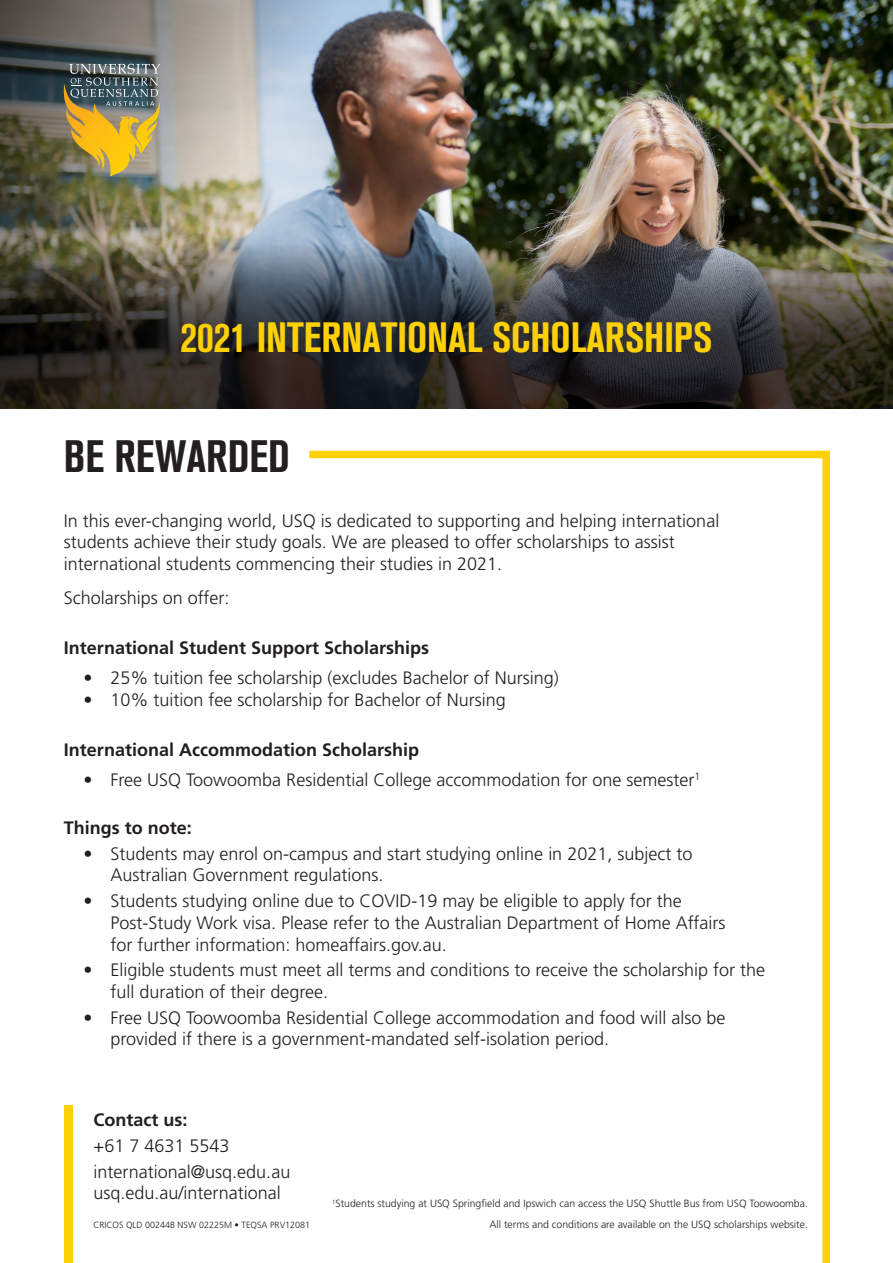
<style>
.page{position:relative;width:893px;height:1263px;background:#fff}
.page>*{position:absolute;margin:0;border:0;box-sizing:border-box;transform-origin:0 0}
.Heading_2{font:700 condensed 45px "Akzidenz Grotesk BQ";color:#231f20}
.t1{font:700 condensed 42px "Akzidenz Grotesk BQ";color:#fed006}
.Contact_us_text{font:300 18px/21.6px "Frutiger LT Std";color:#231f20}
.Table_Text{font:700 18px "Frutiger LT Std";color:#231f20}
.t2{font:300 10.5px "Frutiger LT Std";color:#231f20}
.CRICOS{font:300 9px "Frutiger LT Std";color:#231f20}
</style>
<div class="page">
<div style="left:309px;top:451px;width:520px;height:7px;background:#fed006"></div>
<img style="left:446px;top:0;width:447px;height:243px">
<img style="left:0;top:0;width:446px;height:243px">
<img style="left:0;top:243px;width:893px;height:165px">
<div style="left:822px;top:451px;width:8px;height:812px;background:#fed006"></div>
<div style="left:64px;top:1106px;width:8px;height:157px;background:#fed006"></div>
<img style="left:64px;top:64px;width:96px;height:112px">
<p class="t1" style="left:181px;top:314px;width:533px">2021 INTERNATIONAL SCHOLARSHIPS</p>
<p class="Heading_2" style="left:64px;top:430px;width:227px">BE REWARDED</p>
<p class="Contact_us_text" style="left:64px;top:510px;width:657px">In this ever-changing world, USQ is dedicated to supporting and helping international students achieve their study goals. We are pleased to offer scholarships to assist international students commencing their studies in 2021.</p>
<p class="Contact_us_text" style="left:64px;top:587px;width:167px">Scholarships on offer:</p>
<p class="Table_Text" style="left:64px;top:637px;width:367px">International Student Support Scholarships</p>
<p class="Contact_us_text" style="left:84px;top:667px;width:477px">• 25% tuition fee scholarship (excludes Bachelor of Nursing)</p>
<p class="Contact_us_text" style="left:84px;top:689px;width:424px">• 10% tuition fee scholarship for Bachelor of Nursing</p>
<p class="Table_Text" style="left:64px;top:739px;width:357px">International Accommodation Scholarship</p>
<p class="Contact_us_text" style="left:84px;top:769px;width:618px">• Free USQ Toowoomba Residential College accommodation for one semester<sup>1</sup></p>
<p class="Table_Text" style="left:64px;top:817px;width:130px">Things to note:</p>
<p class="Contact_us_text" style="left:111px;top:843px;width:583px;text-indent:-27px">• Students may enrol on-campus and start studying online in 2021, subject to<br>Australian Government regulations.</p>
<p class="Contact_us_text" style="left:111px;top:890px;width:617px;text-indent:-27px">• Students studying online due to COVID-19 may be eligible to apply for the<br>Post-Study Work visa. Please refer to the Australian Department of Home Affairs for further information: homeaffairs.gov.au.</p>
<p class="Contact_us_text" style="left:111px;top:959px;width:656px;text-indent:-27px">• Eligible students must meet all terms and conditions to receive the scholarship for the full duration of their degree.</p>
<p class="Contact_us_text" style="left:111px;top:1007px;width:616px;text-indent:-27px">• Free USQ Toowoomba Residential College accommodation and food will also be provided if there is a government-mandated self-isolation period.</p>
<p class="Table_Text" style="left:94px;top:1109px;width:95px">Contact us:</p>
<p class="Contact_us_text" style="left:94px;top:1135px;width:137px">+61 7 4631 5543</p>
<p class="Contact_us_text" style="left:94px;top:1161px;width:198px">international@usq.edu.au usq.edu.au/international</p>
<p class="CRICOS" style="left:94px;top:1219px;width:218px">CRICOS QLD 00244B NSW 02225M • TEQSA PRV12081</p>
<p class="t2" style="left:332px;top:1197px;width:477px"><sup>1</sup>Students studying at USQ Springfield and Ipswich can access the USQ Shuttle Bus from USQ Toowoomba.</p>
<p class="t2" style="left:490px;top:1218px;width:320px">All terms and conditions are available on the USQ scholarships website.</p>
</div>
